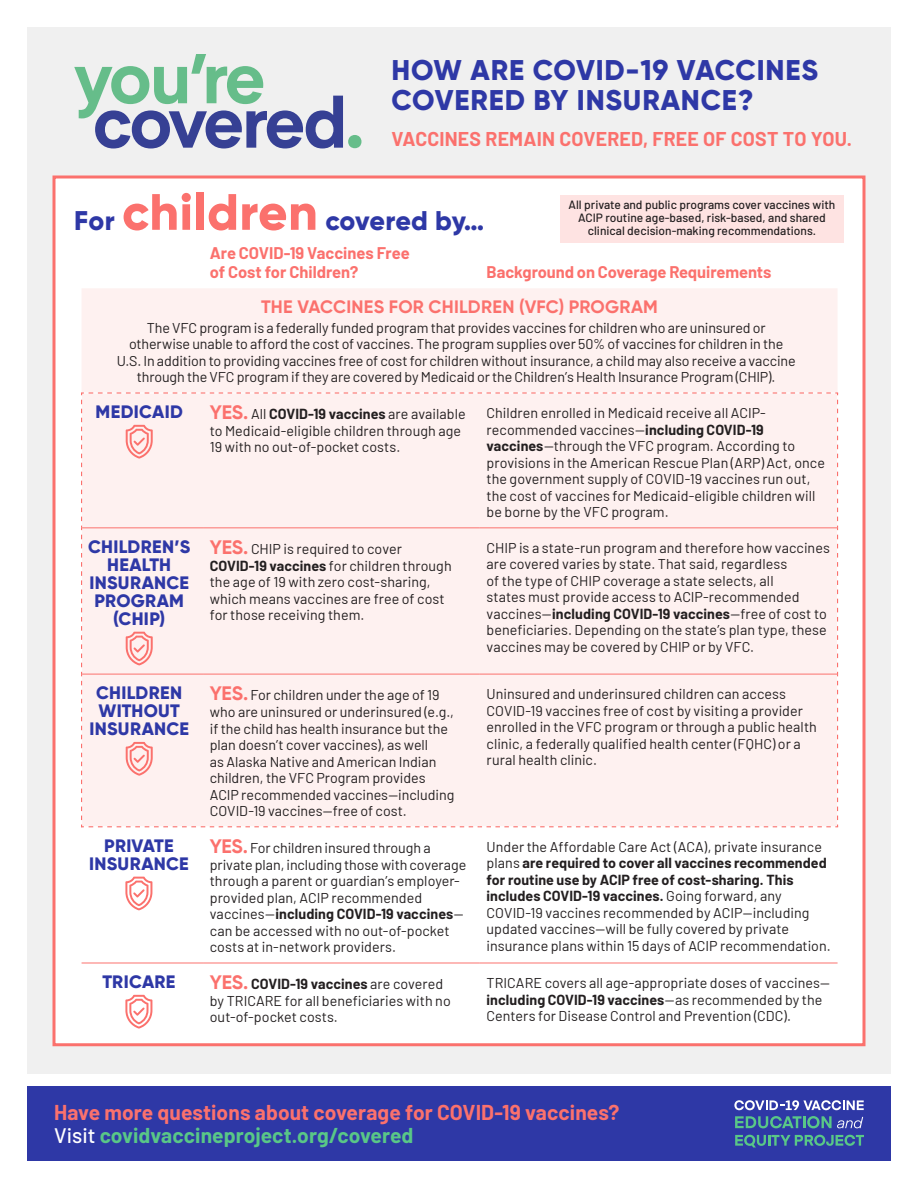
<style>
.page{position:relative;width:918px;height:1188px;background:#fff}
.page>*{position:absolute;margin:0;border:0;box-sizing:border-box;transform-origin:0 0}
.t1{font:800 28.5px/30px "Gilroy";letter-spacing:.03em;color:#2e38a6}
.t2{font:800 27px "Gilroy";letter-spacing:-.005em;color:#2e38a6}
.t3{font:700 21px/22.5px "Barlow";color:#fb716d}
.t4{font:700 19.5px "Barlow";letter-spacing:.01em;color:#fb716d}
.t5{font:800 18px/18px "Gilroy";letter-spacing:.015em;color:#2e38a6;text-align:center}
.t6{font:700 18px "Gilroy";letter-spacing:.01em;color:#fb716d}
.t7{font:700 16.5px/18px "Barlow";letter-spacing:-.005em;color:#fb716d}
.t8{font:14.25px/16.5px "Barlow";color:#231f20}
.t9{font:500 12px/12.8px "Barlow";color:#231f20;text-align:center}
.s1{font-size:51px;color:#fb716d}
.s2{font-family:"Gilroy";font-weight:700;font-size:19.5px;color:#fb716d}
.s3{font-weight:700}
.s4{font-weight:500;color:#fff}
.s5{color:#59c787}
</style>
<div class="page">
<div style="left:27px;top:27px;width:864px;height:1046px;background:#f0f0f0"></div>
<svg style="left:74px;top:54px;width:287px;height:95px"></svg>
<div style="left:27px;top:1087px;width:864px;height:74px;background:#2e38a6"></div>
<svg style="left:734px;top:1100px;width:130px;height:10px"></svg>
<svg style="left:735px;top:1116px;width:128px;height:12px"></svg>
<svg style="left:735px;top:1135px;width:129px;height:13px"></svg>
<div style="left:52px;top:176px;width:814px;height:870px;background:#fff;border:3px solid #fb716d"></div>
<div style="left:82px;top:288px;width:755px;height:104px;background:#fef1f0"></div>
<hr style="left:82px;top:963px;width:121px;height:1px;background:#fb716d">
<hr style="left:203px;top:963px;width:277px;height:1px;background:#fb716d">
<hr style="left:480px;top:963px;width:358px;height:1px;background:#fb716d">
<div style="left:81px;top:392px;width:758px;height:436px;background:#fef1f0"></div>
<svg style="left:125px;top:877px;width:27px;height:33px"></svg>
<svg style="left:125px;top:995px;width:27px;height:34px"></svg>
<div style="left:560px;top:196px;width:284px;height:47px;background:#fee3e2"></div>
<h1 class="t1" style="left:392px;top:55px;width:428px">HOW ARE COVID-19 VACCINES<br>COVERED BY INSURANCE?</h1>
<h3 class="t4" style="left:392px;top:124px;width:462px">VACCINES REMAIN COVERED, FREE OF COST TO YOU.</h3>
<h2 class="t2" style="left:74px;top:203px;width:412px">For <span class="s1">children</span> covered by…</h2>
<p class="t7" style="left:210px;top:243px;width:201px">Are COVID-19 Vaccines Free of Cost for Children?</p>
<p class="t9" style="left:569px;top:198px;width:268px">All private and public programs cover vaccines with<br>ACIP routine age-based, risk-based, and shared clinical decision-making recommendations.</p>
<p class="t7" style="left:487px;top:261px;width:286px">Background on Coverage Requirements</p>
<p class="t6" style="left:261px;top:296px;width:398px">THE VACCINES FOR CHILDREN (VFC) PROGRAM</p>
<p class="t8" style="left:117px;top:318px;width:680px;text-align:center">The VFC program is a federally funded program that provides vaccines for children who are uninsured or otherwise unable to afford the cost of vaccines. The program supplies over 50% of vaccines for children in the U.S. In addition to providing vaccines free of cost for children without insurance, a child may also receive a vaccine through the VFC program if they are covered by Medicaid or the Children’s Health Insurance Program (CHIP).</p>
<p class="t5" style="left:96px;top:403px;width:89px">MEDICAID</p>
<p class="t8" style="left:210px;top:405px;width:257px"><span class="s2">YES.</span> All <span class="s3">COVID-19 vaccines</span> are available to Medicaid-eligible children through age<br>19 with no out-of-pocket costs.</p>
<p class="t8" style="left:487px;top:404px;width:340px">Children enrolled in Medicaid receive all ACIP&shy;recommended vaccines—<span class="s3">including COVID-19 vaccines</span>—through the VFC program. According to provisions in the American Rescue Plan (ARP) Act, once the government supply of COVID-19 vaccines run out, the cost of vaccines for Medicaid-eligible children will be borne by the VFC program.</p>
<p class="t5" style="left:88px;top:538px;width:104px">CHILDREN’S<br>HEALTH<br>INSURANCE<br>PROGRAM (CHIP)</p>
<p class="t8" style="left:210px;top:540px;width:243px"><span class="s2">YES.</span> CHIP is required to cover <span class="s3">COVID-19 vaccines</span> for children through the age of 19 with zero cost-sharing, which means vaccines are free of cost for those receiving them.</p>
<p class="t8" style="left:487px;top:538px;width:345px">CHIP is a state-run program and therefore how vaccines are covered varies by state. That said, regardless<br>of the type of CHIP coverage a state selects, all<br>states must provide access to ACIP-recommended vaccines—<span class="s3">including COVID-19 vaccines</span>—free of cost to beneficiaries. Depending on the state’s plan type, these vaccines may be covered by CHIP or by VFC.</p>
<p class="t5" style="left:89px;top:684px;width:101px">CHILDREN<br>WITHOUT<br>INSURANCE</p>
<p class="t8" style="left:210px;top:686px;width:246px"><span class="s2">YES.</span> For children under the age of 19 who are uninsured or underinsured (e.g., if the child has health insurance but the plan doesn’t cover vaccines), as well<br>as Alaska Native and American Indian children, the VFC Program provides ACIP recommended vaccines—including COVID-19 vaccines—free of cost.</p>
<p class="t8" style="left:487px;top:685px;width:332px">Uninsured and underinsured children can access COVID-19 vaccines free of cost by visiting a provider enrolled in the VFC program or through a public health clinic, a federally qualified health center (FQHC) or a rural health clinic.</p>
<p class="t5" style="left:89px;top:837px;width:101px">PRIVATE<br>INSURANCE</p>
<p class="t8" style="left:210px;top:839px;width:258px"><span class="s2">YES.</span> For children insured through a private plan, including those with coverage through a parent or guardian’s employer&shy;provided plan, ACIP recommended vaccines—<span class="s3">including COVID-19 vaccines</span>— can be accessed with no out-of-pocket costs at in-network providers.</p>
<p class="t8" style="left:487px;top:837px;width:346px">Under the Affordable Care Act (ACA), private insurance plans <span class="s3">are required to cover all vaccines recommended for routine use by ACIP free of cost-sharing. This includes COVID-19 vaccines.</span> Going forward, any COVID-19 vaccines recommended by ACIP—including updated vaccines—will be fully covered by private insurance plans within 15 days of ACIP recommendation.</p>
<p class="t5" style="left:102px;top:973px;width:74px">TRICARE</p>
<p class="t8" style="left:210px;top:975px;width:243px"><span class="s2">YES.</span> <span class="s3">COVID-19 vaccines</span> are covered by TRICARE for all beneficiaries with no out-of-pocket costs.</p>
<p class="t8" style="left:487px;top:974px;width:345px">TRICARE covers all age-appropriate doses of vaccines— <span class="s3">including COVID-19 vaccines</span>—as recommended by the<br>Centers for Disease Control and Prevention (CDC).</p>
<h3 class="t3" style="left:54px;top:1100px;width:567px">Have more questions about coverage for COVID-19 vaccines?<br><span class="s4">Visit</span> <span class="s5">covidvaccineproject.org/covered</span></h3>
</div>
